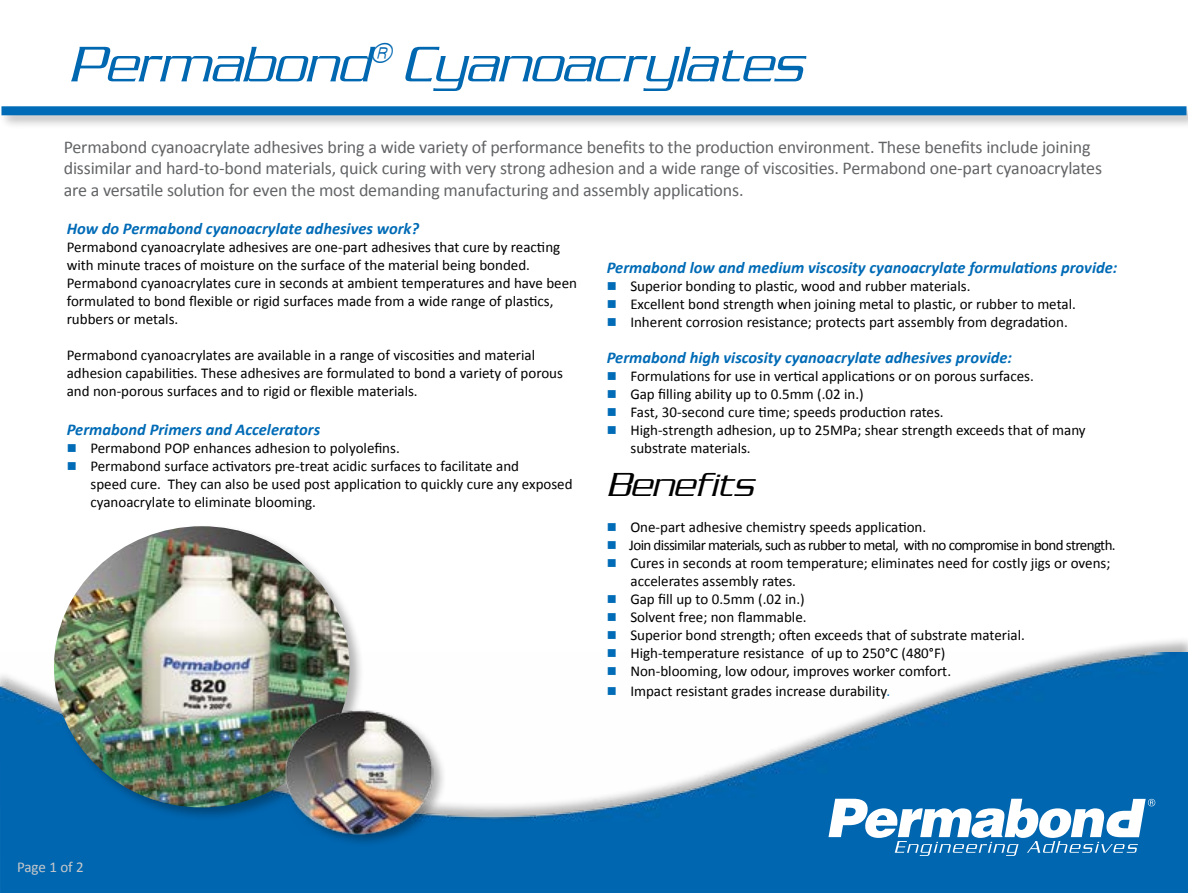
<style>
.page{position:relative;width:1188px;height:893px;background:#fff}
.page>*{position:absolute;margin:0;border:0;box-sizing:border-box;transform-origin:0 0}
.t1{font:italic 54px "Serpentine ICG Light";color:#0067b1}
.t2{font:italic 36px "Serpentine ICG Light";color:#000}
.t3{font:18px/21.6px "Calibri";letter-spacing:-.01em;color:#636466}
.t4{font:italic 700 16.5px "Calibri";color:#006bb6}
.t5{font:15px/18px "Calibri";color:#000}
.t6{font:15px "Calibri";letter-spacing:-.04em;color:#000}
.t7{font:15px "Calibri";letter-spacing:-.005em;color:#c7c8ca}
.s1{color:#006bb6}
</style>
<div class="page">
<img style="left:0;top:652px;width:1188px;height:241px">
<svg style="left:829px;top:799px;width:326px;height:57px"></svg>
<div style="left:52px;top:524px;width:312px;height:297px;background:#000;opacity:.3"></div>
<img style="left:54px;top:526px;width:296px;height:281px">
<div style="left:284px;top:709px;width:163px;height:138px;background:#000;opacity:.3"></div>
<img style="left:283px;top:708px;width:153px;height:128px">
<div style="left:0;top:104px;width:1188px;height:26px;background:#000;opacity:.25"></div>
<div style="left:1px;top:106px;width:1186px;height:9px;background:#006bb6"></div>
<h1 class="t1" style="left:69px;top:34px;width:735px">Permabond<sup>®</sup> Cyanoacrylates</h1>
<p class="t3" style="left:64px;top:136px;width:1040px">Permabond cyanoacrylate adhesives bring a wide variety of performance benefits to the production environment. These benefits include joining dissimilar and hard-to-bond materials, quick curing with very strong adhesion and a wide range of viscosities. Permabond one-part cyanoacrylates are a versatile solution for even the most demanding manufacturing and assembly applications.</p>
<p class="t4" style="left:67px;top:218px;width:354px">How do Permabond cyanoacrylate adhesives work?</p>
<p class="t5" style="left:67px;top:238px;width:512px">Permabond cyanoacrylate adhesives are one-part adhesives that cure by reacting with minute traces of moisture on the surface of the material being bonded.<br>Permabond cyanoacrylates cure in seconds at ambient temperatures and have been formulated to bond flexible or rigid surfaces made from a wide range of plastics, rubbers or metals.</p>
<p class="t5" style="left:67px;top:346px;width:498px">Permabond cyanoacrylates are available in a range of viscosities and material adhesion capabilities. These adhesives are formulated to bond a variety of porous and non-porous surfaces and to rigid or flexible materials.</p>
<p class="t4" style="left:67px;top:419px;width:255px">Permabond Primers and Accelerators</p>
<p class="t5" style="left:67px;top:439px;width:335px"><span class="s1">■</span> Permabond POP enhances adhesion to polyolefins.</p>
<p class="t5" style="left:90px;top:457px;width:484px;text-indent:-24px"><span class="s1">■</span> Permabond surface activators pre-treat acidic surfaces to facilitate and<br>speed cure. They can also be used post application to quickly cure any exposed cyanoacrylate to eliminate blooming.</p>
<p class="t4" style="left:607px;top:257px;width:512px">Permabond low and medium viscosity cyanoacrylate formulations provide:</p>
<p class="t5" style="left:607px;top:277px;width:365px"><span class="s1">■</span> Superior bonding to plastic, wood and rubber materials.</p>
<p class="t5" style="left:607px;top:295px;width:471px"><span class="s1">■</span> Excellent bond strength when joining metal to plastic, or rubber to metal.</p>
<p class="t5" style="left:607px;top:313px;width:463px"><span class="s1">■</span> Inherent corrosion resistance; protects part assembly from degradation.</p>
<p class="t4" style="left:607px;top:347px;width:407px">Permabond high viscosity cyanoacrylate adhesives provide:</p>
<p class="t5" style="left:607px;top:367px;width:429px"><span class="s1">■</span> Formulations for use in vertical applications or on porous surfaces.</p>
<p class="t5" style="left:607px;top:385px;width:258px"><span class="s1">■</span> Gap filling ability up to 0.5mm (.02 in.)</p>
<p class="t5" style="left:607px;top:403px;width:339px"><span class="s1">■</span> Fast, 30-second cure time; speeds production rates.</p>
<p class="t5" style="left:630px;top:421px;width:457px;text-indent:-24px"><span class="s1">■</span> High-strength adhesion, up to 25MPa; shear strength exceeds that of many substrate materials.</p>
<h2 class="t2" style="left:607px;top:465px;width:148px">Benefits</h2>
<p class="t5" style="left:607px;top:518px;width:321px"><span class="s1">■</span> One-part adhesive chemistry speeds application.</p>
<p class="t6" style="left:607px;top:536px;width:511px"><span class="s1">■</span> Join dissimilar materials, such as rubber to metal, with no compromise in bond strength.</p>
<p class="t5" style="left:630px;top:554px;width:481px;text-indent:-24px"><span class="s1">■</span> Cures in seconds at room temperature; eliminates need for costly jigs or ovens; accelerates assembly rates.</p>
<p class="t5" style="left:607px;top:590px;width:199px"><span class="s1">■</span> Gap fill up to 0.5mm (.02 in.)</p>
<p class="t5" style="left:607px;top:608px;width:201px"><span class="s1">■</span> Solvent free; non flammable.</p>
<p class="t5" style="left:607px;top:626px;width:420px"><span class="s1">■</span> Superior bond strength; often exceeds that of substrate material.</p>
<p class="t5" style="left:607px;top:644px;width:340px"><span class="s1">■</span> High-temperature resistance of up to 250°C (480°F)</p>
<p class="t5" style="left:607px;top:662px;width:346px"><span class="s1">■</span> Non-blooming, low odour, improves worker comfort.</p>
<p class="t5" style="left:607px;top:682px;width:285px"><span class="s1">■</span> Impact resistant grades increase durability<span class="s1">.</span></p>
<p class="t7" style="left:17px;top:857px;width:68px">Page 1 of 2</p>
</div>
